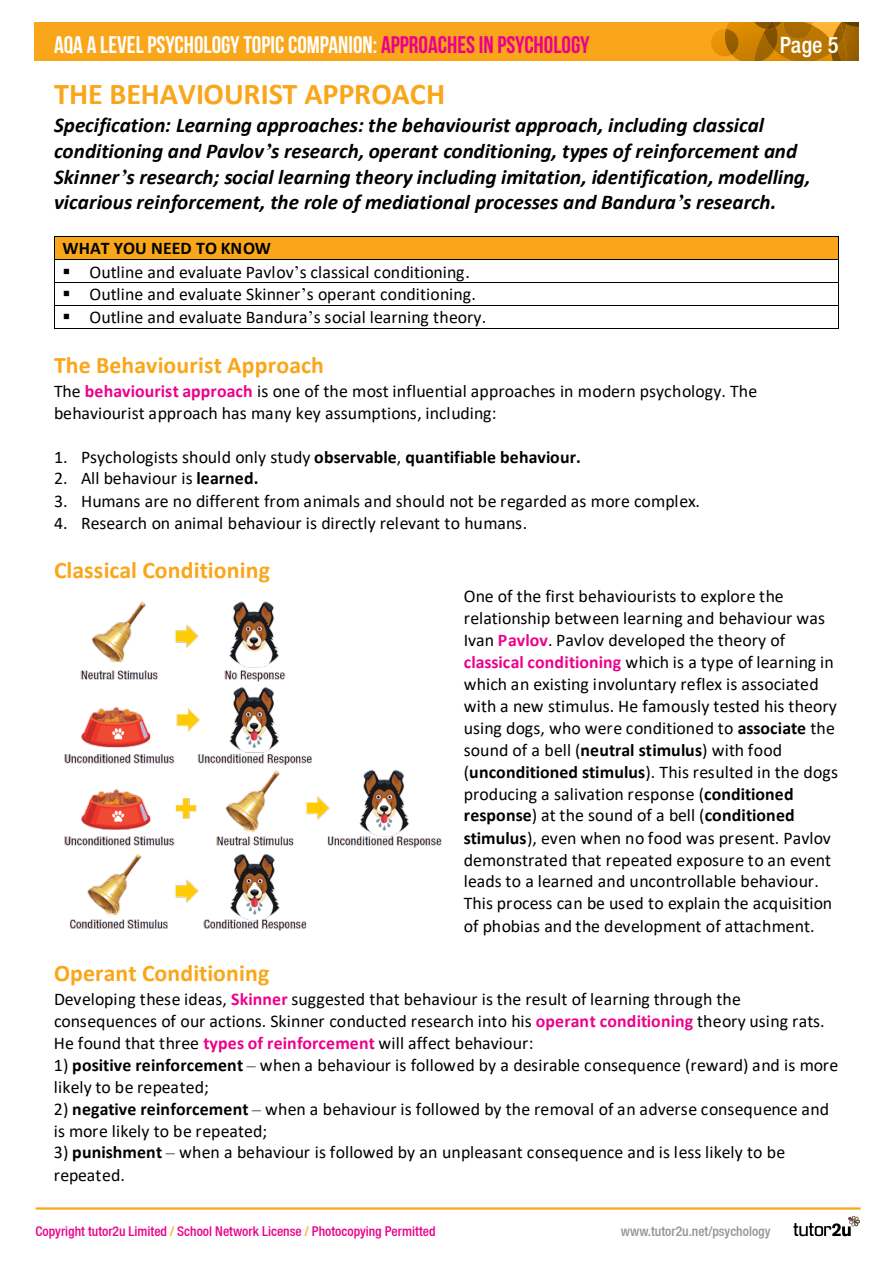
<style>
.page{position:relative;width:893px;height:1263px;background:#fff}
.page>*{position:absolute;margin:0;border:0;box-sizing:border-box;transform-origin:0 0}
.t1{font:700 30.3px "Calibri";letter-spacing:-.005em;color:#faa61a}
.t2{font:24px "Bebas Neue";color:#fff}
.t3{font:700 23.7px "Calibri";letter-spacing:.005em;color:#faa61a}
.t4{font:500 condensed 22.5px "Helvetica Neue";color:#fff}
.t5{font:italic 700 21px/25.5px "Calibri";color:#000}
.t6{font:17.85px/21.9px "Calibri";letter-spacing:.005em;color:#000}
.t7{font:700 17.85px "Calibri";letter-spacing:.005em;color:#000}
.t8{font:500 condensed 13.5px "Helvetica Neue";color:#ec008c}
.t9{font:500 condensed 13.5px "Helvetica Neue";color:#939598}
.s1{color:#ec008c}
.s2{font-family:"Times New Roman"}
.s3{font-weight:700;color:#ec008c}
.s4{font-weight:400}
.s5{font-weight:700}
.s6{color:#faa61a}
</style>
<div class="page">
<hr style="left:36px;top:1207px;width:824px;height:2px;background:#faa61a">
<svg style="left:793px;top:1216px;width:67px;height:20px"></svg>
<div style="left:34px;top:23px;width:825px;height:38px;background:#faa61a"></div>
<svg style="left:711px;top:23px;width:148px;height:38px;background:#bb7704"></svg>
<div style="left:63px;top:238px;width:768px;height:21px;background:#faa61a"></div>
<hr style="left:55px;top:237px;width:783px;height:1px;background:#000">
<hr style="left:55px;top:259px;width:783px;height:1px;background:#000">
<hr style="left:55px;top:282px;width:783px;height:1px;background:#000">
<hr style="left:55px;top:305px;width:783px;height:1px;background:#000">
<svg style="left:54px;top:237px;width:1px;height:92px"></svg>
<hr style="left:55px;top:328px;width:783px;height:1px;background:#000">
<svg style="left:838px;top:237px;width:1px;height:92px"></svg>
<img style="left:64px;top:601px;width:378px;height:330px">
<h2 class="t2" style="left:54px;top:31px;width:537px">AQA A LEVEL PSYCHOLOGY TOPIC COMPANION: <span class="s1">APPROACHES IN PSYCHOLOGY</span></h2>
<p class="t4" style="left:780px;top:32px;width:61px">Page 5</p>
<h1 class="t1" style="left:54px;top:73px;width:393px">THE BEHAVIOURIST APPROACH</h1>
<p class="t5" style="left:54px;top:112px;width:758px">Specification: Learning approaches: the behaviourist approach, including classical conditioning and Pavlov<span class="s2">’</span>s research, operant conditioning, types of reinforcement and Skinner<span class="s2">’</span>s research; social learning theory including imitation, identification, modelling, vicarious reinforcement, the role of mediational processes and Bandura<span class="s2">’</span>s research.</p>
<p class="t7" style="left:63px;top:236px;width:210px">WHAT YOU NEED TO KNOW</p>
<p class="t6" style="left:63px;top:260px;width:409px">▪ Outline and evaluate Pavlov<span class="s2">’</span>s classical conditioning.</p>
<p class="t6" style="left:63px;top:283px;width:415px">▪ Outline and evaluate Skinner<span class="s2">’</span>s operant conditioning.</p>
<p class="t6" style="left:63px;top:306px;width:425px">▪ Outline and evaluate Bandura<span class="s2">’</span>s social learning theory.</p>
<h3 class="t3" style="left:54px;top:349px;width:271px">The Behaviourist Approach</h3>
<p class="t6" style="left:54px;top:380px;width:705px">The <span class="s3">behaviourist approach</span> is one of the most influential approaches in modern psychology. The behaviourist approach has many key assumptions, including:</p>
<p class="t7" style="left:54px;top:444px;width:528px"><span class="s4">1. Psychologists should only study</span> observable<span class="s4">,</span> quantifiable behaviour.</p>
<p class="t6" style="left:54px;top:467px;width:206px">2. All behaviour is <span class="s5">learned.</span></p>
<p class="t6" style="left:54px;top:489px;width:648px">3. Humans are no different from animals and should not be regarded as more complex.</p>
<p class="t6" style="left:54px;top:511px;width:475px">4. Research on animal behaviour is directly relevant to humans.</p>
<h3 class="t3" style="left:54px;top:554px;width:217px">Classical Conditioning</h3>
<p class="t6" style="left:464px;top:585px;width:376px">One of the first behaviourists to explore the relationship between learning and behaviour was Ivan <span class="s3">Pavlov</span>. Pavlov developed the theory of <span class="s3">classical conditioning</span> which is a type of learning in which an existing involuntary reflex is associated with a new stimulus. He famously tested his theory using dogs, who were conditioned to <span class="s5">associate</span> the sound of a bell (<span class="s5">neutral stimulus</span>) with food (<span class="s5">unconditioned stimulus</span>). This resulted in the dogs producing a salivation response (<span class="s5">conditioned response</span>) at the sound of a bell (<span class="s5">conditioned stimulus</span>), even when no food was present. Pavlov demonstrated that repeated exposure to an event leads to a learned and uncontrollable behaviour.<br>This process can be used to explain the acquisition of phobias and the development of attachment.</p>
<h3 class="t3" style="left:54px;top:957px;width:217px">Operant Conditioning</h3>
<p class="t6" style="left:54px;top:987px;width:772px">Developing these ideas, <span class="s3">Skinner</span> suggested that behaviour is the result of learning through the consequences of our actions. Skinner conducted research into his <span class="s3">operant conditioning</span> theory using rats.<br>He found that three <span class="s3">types of reinforcement</span> will affect behaviour:</p>
<p class="t6" style="left:54px;top:1054px;width:786px">1) <span class="s5">positive reinforcement</span> <span class="s2">–</span> when a behaviour is followed by a desirable consequence (reward) and is more likely to be repeated;</p>
<p class="t6" style="left:54px;top:1097px;width:777px">2) <span class="s5">negative reinforcement</span> <span class="s2">–</span> when a behaviour is followed by the removal of an adverse consequence and is more likely to be repeated;</p>
<p class="t6" style="left:54px;top:1141px;width:733px">3) <span class="s5">punishment</span> <span class="s2">–</span> when a behaviour is followed by an unpleasant consequence and is less likely to be repeated.</p>
<p class="t8" style="left:36px;top:1223px;width:401px">Copyright tutor2u Limited <span class="s6">/</span> School Network License <span class="s6">/</span> Photocopying Permitted</p>
<p class="t9" style="left:621px;top:1223px;width:151px">www.tutor2u.net/psychology</p>
</div>
